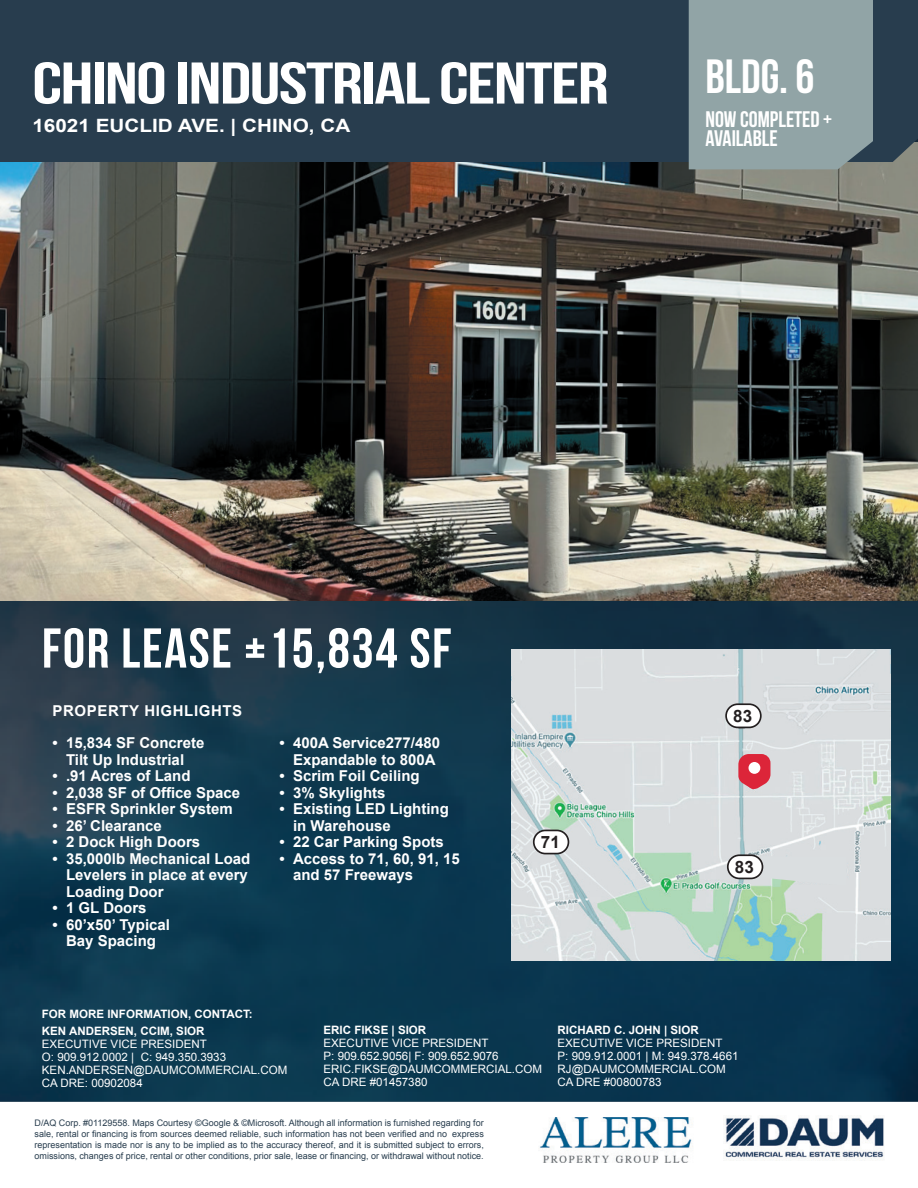
<style>
.page{position:relative;width:918px;height:1188px;background:#fff}
.page>*{position:absolute;margin:0;border:0;box-sizing:border-box;transform-origin:0 0}
.t1{font:700 58.65px "Bebas Neue";letter-spacing:-.02em;color:#fff;scale:1.31 1}
.t2{font:700 55.95px "Bebas Neue";letter-spacing:.03em;color:#fff}
.t3{font:700 48px "Bebas Neue";color:#fff}
.t4{font:700 22.5px/19.2px "Bebas Neue";color:#fff}
.t5{font:700 18.3px "Arial";color:#fff;scale:1.13 1}
.t6{font:700 16.95px "Arial";color:#231f20}
.t7{font:700 15px/16.5px "Arial";color:#fff;text-align:center}
.t8{font:700 15px "Arial";letter-spacing:.04em;color:#fff}
.t9{font:11.55px/13px "Arial";color:#fff}
.t10{font:700 11.55px "Arial";color:#fff}
.t11{font:9px/10.8px "Arial";color:#283d4e;text-align:justify}
</style>
<div class="page">
<img style="left:0;top:601px;width:918px;height:501px">
<img style="left:0;top:162px;width:918px;height:439px">
<img style="left:724px;top:1116px;width:160px;height:44px">
<img style="left:540px;top:1117px;width:152px;height:46px">
<img style="left:512px;top:650px;width:378px;height:310px">
<svg style="left:738px;top:754px;width:32px;height:35px"></svg>
<div style="left:749px;top:762px;width:11px;height:12px;background:#fff;border-radius:50%"></div>
<div style="left:534px;top:830px;width:34px;height:24px;background:#fff;border-radius:12px"></div>
<div style="left:533px;top:830px;width:36px;height:24px;border:2px solid #231f20;border-radius:12px"></div>
<div style="left:726px;top:704px;width:35px;height:23px;background:#fff;border-radius:12px"></div>
<div style="left:725px;top:703px;width:37px;height:25px;border:2px solid #231f20;border-radius:12px"></div>
<div style="left:762px;top:856px;width:85px;height:30px;background:#dadee0"></div>
<div style="left:728px;top:855px;width:34px;height:23px;background:#fff;border-radius:12px"></div>
<div style="left:727px;top:854px;width:36px;height:25px;border:2px solid #231f20;border-radius:12px"></div>
<div style="left:0;top:0;width:918px;height:162px;background:#283d4e"></div>
<div style="left:689px;top:0;width:184px;height:169px;background:#91a4a6"></div>
<h1 class="t1" style="left:32px;top:51px;width:441px">CHINO INDUSTRIAL CENTER</h1>
<h3 class="t3" style="left:705px;top:50px;width:110px">BLDG. 6</h3>
<h3 class="t4" style="left:705px;top:110px;width:128px">NOW COMPLETED +<br>AVAILABLE</h3>
<h3 class="t5" style="left:32px;top:113px;width:283px">16021 EUCLID AVE. | CHINO, CA</h3>
<h2 class="t2" style="left:42px;top:618px;width:411px">FOR LEASE ±15,834 SF</h2>
<h3 class="t8" style="left:53px;top:701px;width:191px">PROPERTY HIGHLIGHTS</h3>
<h3 class="t7" style="left:53px;top:735px;width:153px">• 15,834 SF Concrete<br>Tilt Up Industrial</h3>
<h3 class="t7" style="left:53px;top:768px;width:139px">• .91 Acres of Land</h3>
<h3 class="t7" style="left:53px;top:785px;width:189px">• 2,038 SF of Office Space</h3>
<h3 class="t7" style="left:53px;top:801px;width:182px">• ESFR Sprinkler System</h3>
<h3 class="t7" style="left:53px;top:818px;width:111px">• 26’ Clearance</h3>
<h3 class="t7" style="left:53px;top:834px;width:149px">• 2 Dock High Doors</h3>
<h3 class="t7" style="left:66px;top:851px;width:186px;text-align:left;text-indent:-14px">• 35,000lb Mechanical Load<br>Levelers in place at every<br>Loading Door</h3>
<h3 class="t7" style="left:53px;top:900px;width:96px">• 1 GL Doors</h3>
<h3 class="t7" style="left:53px;top:917px;width:119px">• 60’x50’ Typical<br>Bay Spacing</h3>
<p class="t10" style="left:42px;top:1007px;width:212px">FOR MORE INFORMATION, CONTACT:</p>
<h3 class="t7" style="left:280px;top:735px;width:162px">• 400A Service277/480<br>Expandable to 800A</h3>
<h3 class="t7" style="left:280px;top:768px;width:142px">• Scrim Foil Ceiling</h3>
<h3 class="t7" style="left:280px;top:785px;width:108px">• 3% Skylights</h3>
<h3 class="t7" style="left:293px;top:801px;width:157px;text-align:left;text-indent:-14px">• Existing LED Lighting in Warehouse</h3>
<h3 class="t7" style="left:280px;top:834px;width:166px">• 22 Car Parking Spots</h3>
<h3 class="t7" style="left:293px;top:851px;width:168px;text-align:left;text-indent:-14px">• Access to 71, 60, 91, 15 and 57 Freeways</h3>
<h3 class="t6" style="left:541px;top:831px;width:20px">71</h3>
<h3 class="t6" style="left:733px;top:705px;width:20px">83</h3>
<h3 class="t6" style="left:735px;top:856px;width:20px">83</h3>
<p class="t10" style="left:42px;top:1023px;width:164px">KEN ANDERSEN, CCIM, SIOR</p>
<p class="t9" style="left:42px;top:1038px;width:247px">EXECUTIVE VICE PRESIDENT<br>O: 909.912.0002 | C: 949.350.3933<br>KEN.ANDERSEN@DAUMCOMMERCIAL.COM<br>CA DRE: 00902084</p>
<p class="t10" style="left:324px;top:1022px;width:104px">ERIC FIKSE | SIOR</p>
<p class="t9" style="left:324px;top:1036px;width:220px">EXECUTIVE VICE PRESIDENT<br>P: 909.652.9056| F: 909.652.9076<br>ERIC.FIKSE@DAUMCOMMERCIAL.COM<br>CA DRE #01457380</p>
<p class="t11" style="left:35px;top:1118px;width:451px">D/AQ Corp. #01129558. Maps Courtesy ©Google &amp; ©Microsoft. Although all information is furnished regarding for sale, rental or financing is from sources deemed reliable, such information has not been verified and no express representation is made nor is any to be implied as to the accuracy thereof, and it is submitted subject to errors, omissions, changes of price, rental or other conditions, prior sale, lease or financing, or withdrawal without notice.</p>
<p class="t10" style="left:558px;top:1022px;width:143px">RICHARD C. JOHN | SIOR</p>
<p class="t9" style="left:558px;top:1036px;width:182px">EXECUTIVE VICE PRESIDENT<br>P: 909.912.0001 | M: 949.378.4661<br>RJ@DAUMCOMMERCIAL.COM<br>CA DRE #00800783</p>
</div>
